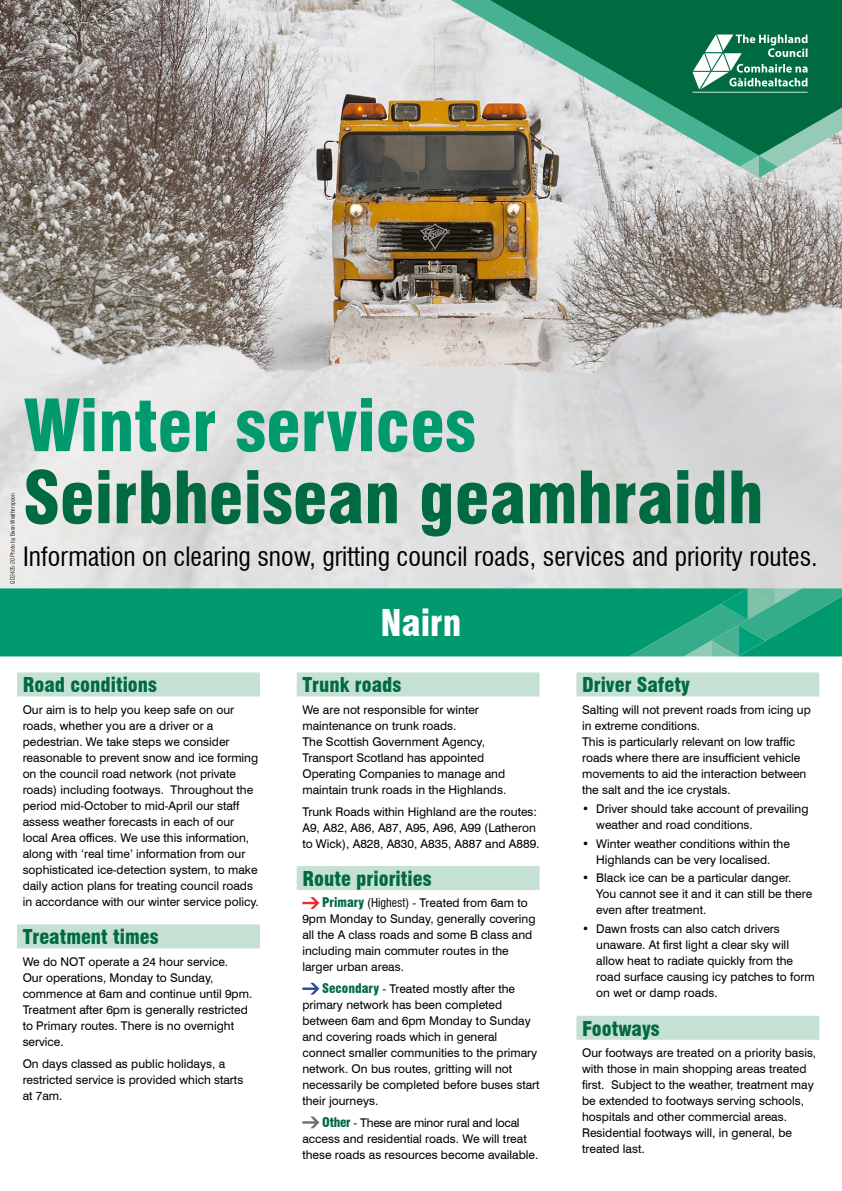
<style>
.page{position:relative;width:842px;height:1191px;background:#fff}
.page>*{position:absolute;margin:0;border:0;box-sizing:border-box;transform-origin:0 0}
.t1{font:900 condensed 70px "Swiss 721 BT";color:#006a41}
.t2{font:900 condensed 70px "Swiss 721 BT";color:#009a6e}
.t3{font:900 condensed 36px "Swiss 721 BT";color:#fff}
.t4{font:condensed 26px "Swiss 721 BT";color:#000}
.t5{font:900 condensed 20px "Swiss 721 BT";color:#006a41}
.t6{font:12px/16px "Swiss 721 BT";color:#000}
.t7{font:300 condensed 6px "Swiss 721 BT";color:#000}
.s1{font-weight:900;font-stretch:condensed;font-size:13px;color:#006a41}
.s2{font-stretch:condensed}
</style>
<div class="page">
<img style="left:0;top:0;width:842px;height:588px">
<div style="left:0;top:588px;width:630px;height:68px;background:#009a6e"></div>
<svg style="left:630px;top:588px;width:212px;height:68px;background:#21a580"></svg>
<svg style="left:740px;top:156px;width:102px;height:22px;background:#c2d4ce"></svg>
<svg style="left:451px;top:0;width:308px;height:167px;background:#afb0a4"></svg>
<svg style="left:490px;top:0;width:352px;height:156px;background:#52957a"></svg>
<svg style="left:692px;top:34px;width:115px;height:59px"></svg>
<div style="left:17px;top:672px;width:243px;height:24px;background:#c4e1d4"></div>
<div style="left:17px;top:924px;width:243px;height:24px;background:#c4e1d4"></div>
<div style="left:297px;top:672px;width:243px;height:24px;background:#c4e1d4"></div>
<div style="left:297px;top:866px;width:243px;height:24px;background:#c4e1d4"></div>
<svg style="left:302px;top:897px;width:17px;height:12px"></svg>
<svg style="left:302px;top:982px;width:17px;height:12px"></svg>
<svg style="left:302px;top:1116px;width:17px;height:12px"></svg>
<div style="left:576px;top:672px;width:243px;height:24px;background:#c4e1d4"></div>
<div style="left:576px;top:1015px;width:243px;height:24px;background:#c4e1d4"></div>
<p class="t7" style="left:9px;top:583px;width:93px;rotate:-90deg">GD2425-20 Photo by Ewen Weatherspoon.</p>
<h1 class="t2" style="left:23px;top:384px;width:454px">Winter services</h1>
<h1 class="t1" style="left:23px;top:456px;width:742px">Seirbheisean geamhraidh</h1>
<h3 class="t4" style="left:23px;top:540px;width:796px">Information on clearing snow, gritting council roads, services and priority routes.</h3>
<h2 class="t3" style="left:381px;top:601px;width:82px">Nairn</h2>
<h3 class="t5" style="left:23px;top:673px;width:136px">Road conditions</h3>
<p class="t6" style="left:23px;top:701px;width:238px">Our aim is to help you keep safe on our roads, whether you are a driver or a pedestrian. We take steps we consider reasonable to prevent snow and ice forming on the council road network (not private roads) including footways. Throughout the period mid-October to mid-April our staff assess weather forecasts in each of our local Area offices. We use this information, along with ‘real time’ information from our sophisticated ice-detection system, to make daily action plans for treating council roads in accordance with our winter service policy.</p>
<h3 class="t5" style="left:23px;top:925px;width:137px">Treatment times</h3>
<p class="t6" style="left:23px;top:953px;width:231px">We do NOT operate a 24 hour service.<br>Our operations, Monday to Sunday, commence at 6am and continue until 9pm.<br>Treatment after 6pm is generally restricted to Primary routes. There is no overnight service.</p>
<p class="t6" style="left:23px;top:1055px;width:222px">On days classed as public holidays, a restricted service is provided which starts at 7am.</p>
<h3 class="t5" style="left:302px;top:673px;width:100px">Trunk roads</h3>
<p class="t6" style="left:302px;top:701px;width:205px">We are not responsible for winter maintenance on trunk roads.<br>The Scottish Government Agency, Transport Scotland has appointed Operating Companies to manage and maintain trunk roads in the Highlands.</p>
<p class="t6" style="left:302px;top:803px;width:239px">Trunk Roads within Highland are the routes:<br>A9, A82, A86, A87, A95, A96, A99 (Latheron to Wick), A828, A830, A835, A887 and A889.</p>
<h3 class="t5" style="left:302px;top:866px;width:131px">Route priorities</h3>
<p class="t6" style="left:302px;top:895px;width:235px;text-indent:20px"><span class="s1">Primary</span> <span class="s2">(Highest)</span> - Treated from 6am to 9pm Monday to Sunday, generally covering all the A class roads and some B class and including main commuter routes in the larger urban areas.</p>
<p class="t6" style="left:302px;top:980px;width:239px;text-indent:20px"><span class="s1">Secondary</span> - Treated mostly after the primary network has been completed between 6am and 6pm Monday to Sunday and covering roads which in general connect smaller communities to the primary network. On bus routes, gritting will not necessarily be completed before buses start their journeys.</p>
<p class="t6" style="left:302px;top:1114px;width:238px;text-indent:20px"><span class="s1">Other</span> - These are minor rural and local access and residential roads. We will treat these roads as resources become available.</p>
<h3 class="t5" style="left:582px;top:673px;width:109px">Driver Safety</h3>
<p class="t6" style="left:582px;top:701px;width:230px">Salting will not prevent roads from icing up in extreme conditions.<br>This is particularly relevant on low traffic roads where there are insufficient vehicle movements to aid the interaction between the salt and the ice crystals.</p>
<p class="t6" style="left:596px;top:800px;width:214px;text-indent:-14px">• Driver should take account of prevailing weather and road conditions.</p>
<p class="t6" style="left:582px;top:835px;width:209px;text-align:center">• Winter weather conditions within the<br>Highlands can be very localised.</p>
<p class="t6" style="left:596px;top:870px;width:218px;text-indent:-14px">• Black ice can be a particular danger.<br>You cannot see it and it can still be there even after treatment.</p>
<p class="t6" style="left:596px;top:921px;width:220px;text-indent:-14px">• Dawn frosts can also catch drivers unaware. At first light a clear sky will allow heat to radiate quickly from the road surface causing icy patches to form on wet or damp roads.</p>
<h3 class="t5" style="left:582px;top:1016px;width:79px">Footways</h3>
<p class="t6" style="left:582px;top:1044px;width:236px">Our footways are treated on a priority basis, with those in main shopping areas treated first. Subject to the weather, treatment may be extended to footways serving schools, hospitals and other commercial areas.<br>Residential footways will, in general, be treated last.</p>
</div>
